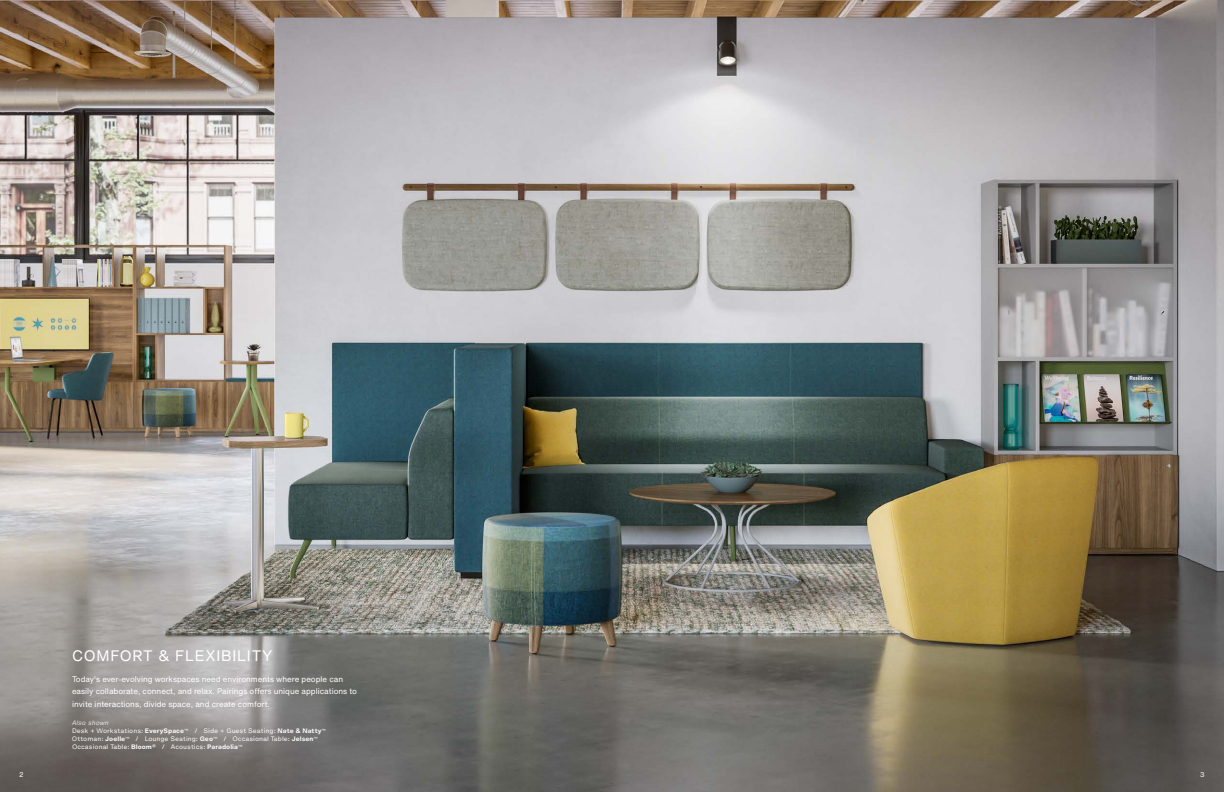
<style>
.page{position:relative;width:1224px;height:792px;background:#fff}
.page>*{position:absolute;margin:0;border:0;box-sizing:border-box;transform-origin:0 0}
.Main_Copy__Headline{font:15px "Helvetica Now Text";letter-spacing:.05em;color:#fff}
.Main_Copy__Text__8_1{font:8px/12.8px "Helvetica Now Text";color:#fff}
.Page_Number__Flush_L{font:7px "Helvetica Now Text";color:#fff}
.Page_Number__Flush_R{font:7px "Helvetica Now Text";color:#fff}
.Details__Text__5_9_7{font:5.9px/7.9px "Helvetica Now Micro";color:#fff}
.s1{font-weight:300;font-style:italic}
.s2{font-weight:700}
</style>
<div class="page">
<img style="left:0;top:0;width:1224px;height:792px">
<p class="Main_Copy__Headline" style="left:72px;top:644px;width:202px">COMFORT &amp; FLEXIBILITY</p>
<p class="Main_Copy__Text__8_1" style="left:72px;top:672px;width:287px">Today's ever-evolving workspaces need environments where people can easily collaborate, connect, and relax. Pairings offers unique applications to invite interactions, divide space, and create comfort.</p>
<p class="Details__Text__5_9_7" style="left:72px;top:719px;width:256px"><span class="s1">Also shown<br></span>Desk + Workstations: <span class="s2">EverySpace</span><sup>™</sup> / Side + Guest Seating: <span class="s2">Nate &amp; Natty</span><sup>™<br></sup>Ottoman: <span class="s2">Joelle</span><sup>™</sup> / Lounge Seating: <span class="s2">Geo</span><sup>™</sup> / Occasional Table: <span class="s2">Jelsen</span><sup>™</sup></p>
<p class="Details__Text__5_9_7" style="left:72px;top:743px;width:172px">Occasional Table: <span class="s2">Bloom®</span> / Acoustics: <span class="s2">Paradolia</span><sup>™</sup></p>
<p class="Page_Number__Flush_L" style="left:19px;top:769px;width:6px">2</p>
<p class="Page_Number__Flush_R" style="left:1200px;top:769px;width:6px">3</p>
</div>
